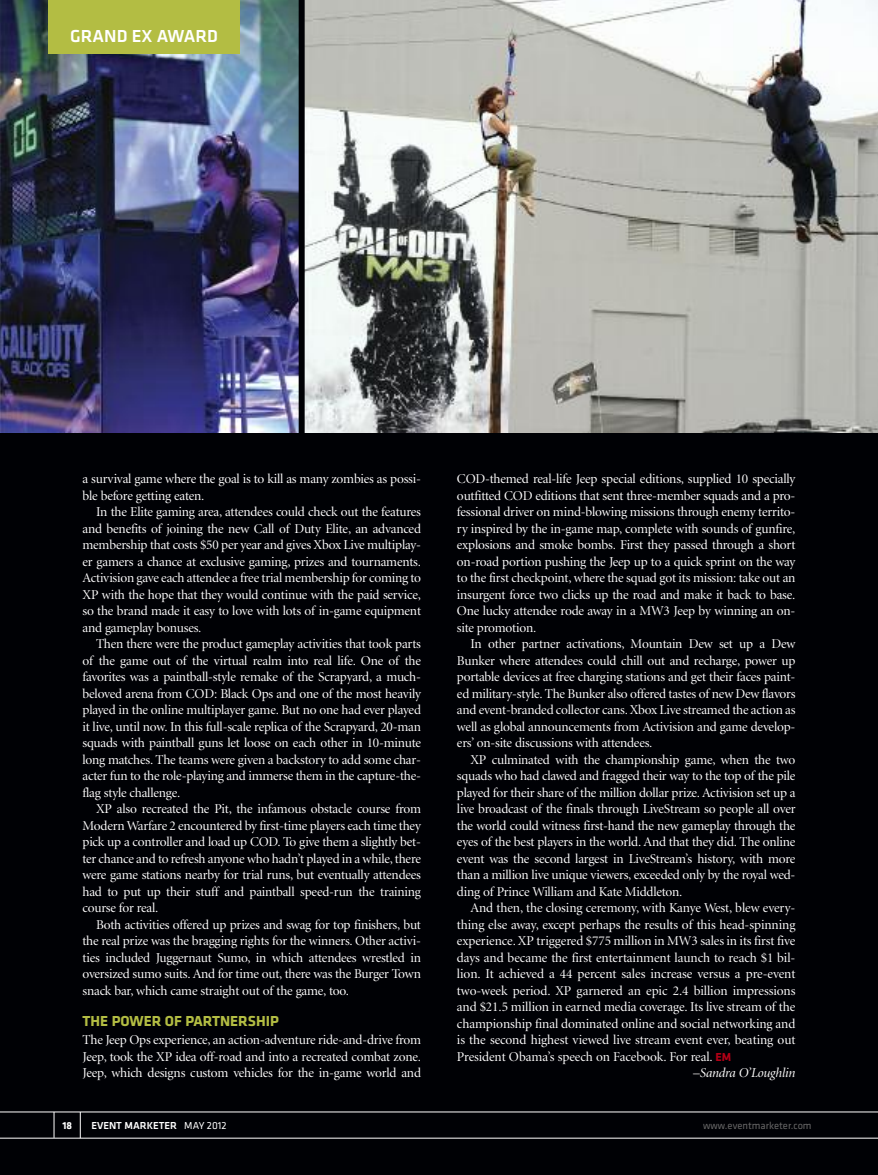
<style>
.page{position:relative;width:878px;height:1175px;background:#fff}
.page>*{position:absolute;margin:0;border:0;box-sizing:border-box;transform-origin:0 0}
.t1{font:18px "Klavika Medium TF";color:#fff}
.t2{font:15px "Klavika Bold TF";color:#b3bd43}
.t3{font:13.5px/16.5px "Minion Display";letter-spacing:-.01em;color:#fff;text-align:justify}
.t4{font:italic 13.5px "Minion Display";letter-spacing:-.015em;color:#fff}
.t5{font:10.5px "Klavika";color:#666}
.t6{font:10.5px "Klavika Medium TF";color:#fff}
.t7{font:700 10.5px "Klavika";color:#fff}
.s1{font-family:"Klavika Bold Caps";font-size:12px;color:#b10016}
.s2{font-style:normal}
.s3{font-family:"Klavika"}
</style>
<div class="page">
<div style="left:0;top:0;width:878px;height:1174px;background:#000105"></div>
<hr style="left:0;top:1111px;width:878px;height:1px;background:#fff">
<hr style="left:0;top:1137px;width:878px;height:1px;background:#fff">
<svg style="left:80px;top:1112px;width:1px;height:26px"></svg>
<svg style="left:54px;top:1112px;width:1px;height:25px"></svg>
<img style="left:0;top:0;width:878px;height:432px">
<div style="left:48px;top:0;width:192px;height:54px;background:#b3bd43"></div>
<div style="left:298px;top:0;width:6px;height:434px;background:#000105"></div>
<h1 class="t1" style="left:70px;top:30px;width:149px">GRAND EX AWARD</h1>
<p class="t3" style="left:82px;top:472px;width:340px">a survival game where the goal is to kill as many zombies as possi&shy;ble before getting eaten.</p>
<p class="t3" style="left:82px;top:505px;width:340px;text-indent:14px">In the Elite gaming area, attendees could check out the features and benefits of joining the new Call of Duty Elite, an advanced membership that costs $50 per year and gives Xbox Live multiplay&shy;er gamers a chance at exclusive gaming, prizes and tournaments.<br>Activision gave each attendee a free trial membership for coming to XP with the hope that they would continue with the paid service, so the brand made it easy to love with lots of in-game equipment and gameplay bonuses.</p>
<p class="t3" style="left:82px;top:637px;width:340px;text-indent:14px">Then there were the product gameplay activities that took parts of the game out of the virtual realm into real life. One of the favorites was a paintball-style remake of the Scrapyard, a much&shy;beloved arena from COD: Black Ops and one of the most heavily played in the online multiplayer game. But no one had ever played it live, until now. In this full-scale replica of the Scrapyard, 20-man squads with paintball guns let loose on each other in 10-minute long matches. The teams were given a backstory to add some char&shy;acter fun to the role-playing and immerse them in the capture-the&shy;flag style challenge.</p>
<p class="t3" style="left:82px;top:802px;width:340px;text-indent:14px">XP also recreated the Pit, the infamous obstacle course from Modern Warfare 2 encountered by first-time players each time they pick up a controller and load up COD. To give them a slightly bet&shy;ter chance and to refresh anyone who hadn’t played in a while,there were game stations nearby for trial runs, but eventually attendees had to put up their stuff and paintball speed-run the training course for real.</p>
<p class="t3" style="left:82px;top:917px;width:340px;text-indent:14px">Both activities offered up prizes and swag for top finishers, but the real prize was the bragging rights for the winners. Other activi&shy;ties included Juggernaut Sumo, in which attendees wrestled in oversized sumo suits. And for time out, there was the Burger Town snack bar, which came straight out of the game, too.</p>
<p class="t2" style="left:82px;top:1016px;width:198px">THE POWER OF PARTNERSHIP</p>
<p class="t3" style="left:82px;top:1033px;width:340px">The Jeep Ops experience, an action-adventure ride-and-drive from Jeep, took the XP idea off-road and into a recreated combat zone.<br>Jeep, which designs custom vehicles for the in-game world and</p>
<p class="t3" style="left:457px;top:472px;width:340px">COD-themed real-life Jeep special editions, supplied 10 specially outfitted COD editions that sent three-member squads and a pro&shy;fessional driver on mind-blowing missions through enemy territo&shy;ry inspired by the in-game map, complete with sounds of gunfire, explosions and smoke bombs. First they passed through a short on-road portion pushing the Jeep up to a quick sprint on the way to the first checkpoint, where the squad got its mission: take out an insurgent force two clicks up the road and make it back to base.<br>One lucky attendee rode away in a MW3 Jeep by winning an on&shy;site promotion.</p>
<p class="t3" style="left:457px;top:637px;width:340px;text-indent:13px">In other partner activations, Mountain Dew set up a Dew Bunker where attendees could chill out and recharge, power up portable devices at free charging stations and get their faces paint&shy;ed military-style. The Bunker also offered tastes of new Dew flavors and event-branded collector cans.Xbox Live streamed the action as well as global announcements from Activision and game develop&shy;ers’ on-site discussions with attendees.</p>
<p class="t3" style="left:457px;top:752px;width:340px;text-indent:14px">XP culminated with the championship game, when the two squads who had clawed and fragged their way to the top of the pile played for their share of the million dollar prize. Activision set up a live broadcast of the finals through LiveStream so people all over the world could witness first-hand the new gameplay through the eyes of the best players in the world. And that they did. The online event was the second largest in LiveStream’s history, with more than a million live unique viewers, exceeded only by the royal wed&shy;ding of Prince William and Kate Middleton.</p>
<p class="t3" style="left:470px;top:901px;width:326px">And then, the closing ceremony, with Kanye West, blew every-</p>
<p class="t3" style="left:457px;top:917px;width:340px">thing else away, except perhaps the results of this head-spinning</p>
<p class="t3" style="left:457px;top:934px;width:340px">experience. XP triggered $775 million in MW3 sales in its first five</p>
<p class="t3" style="left:457px;top:950px;width:340px">days and became the first entertainment launch to reach $1 bil-</p>
<p class="t3" style="left:457px;top:967px;width:340px">lion. It achieved a 44 percent sales increase versus a pre-event</p>
<p class="t3" style="left:457px;top:983px;width:340px">two-week period. XP garnered an epic 2.4 billion impressions</p>
<p class="t3" style="left:457px;top:1000px;width:340px">and $21.5 million in earned media coverage. Its live stream of the</p>
<p class="t3" style="left:457px;top:1016px;width:340px">championship final dominated online and social networking and</p>
<p class="t3" style="left:457px;top:1033px;width:340px">is the second highest viewed live stream event ever, beating out</p>
<p class="t3" style="left:457px;top:1049px;width:276px">President Obama’s speech on Facebook. For real. <span class="s1">EM</span></p>
<p class="t4" style="left:693px;top:1067px;width:104px"><span class="s2">–</span>Sandra O’Loughlin</p>
<p class="t7" style="left:62px;top:1122px;width:11px">18</p>
<p class="t6" style="left:91px;top:1122px;width:137px">EVENT MARKETER <span class="s3">MAY 2012</span></p>
<p class="t5" style="left:703px;top:1122px;width:110px">www.eventmarketer.com</p>
</div>
